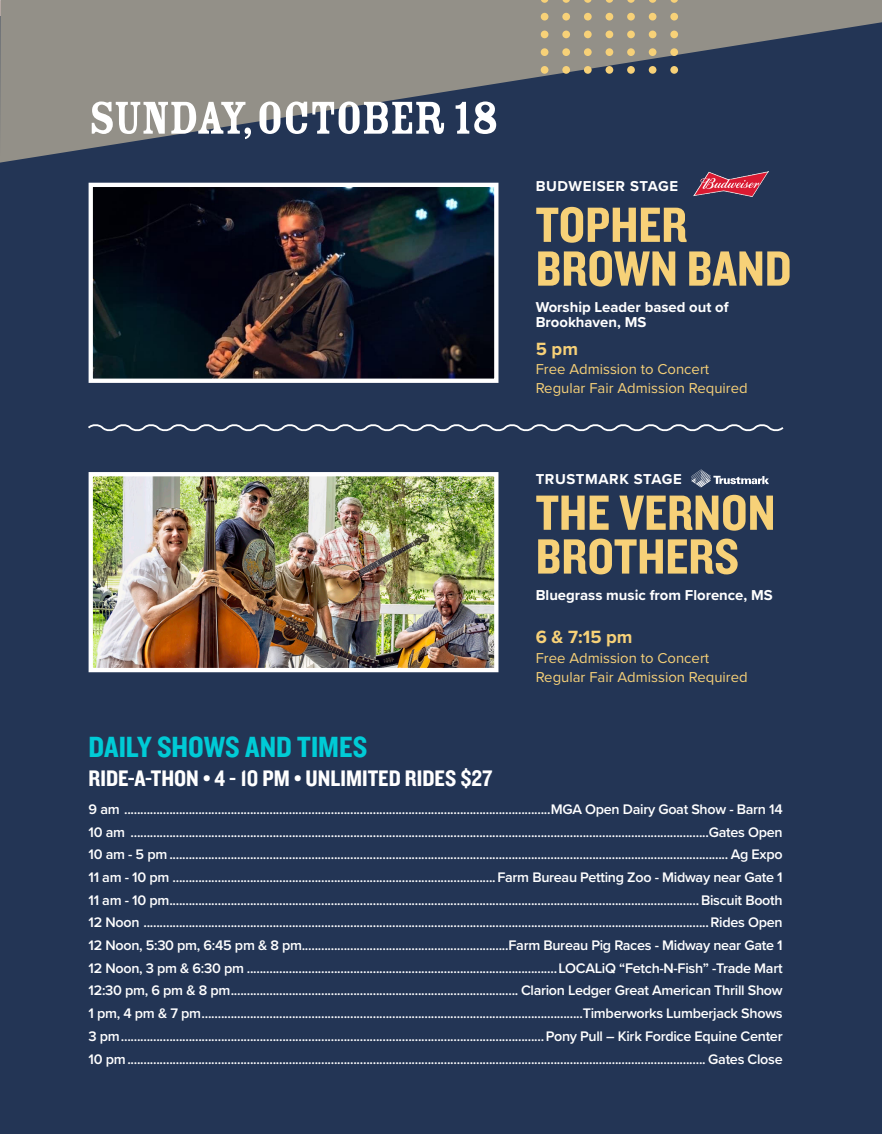
<style>
.page{position:relative;width:882px;height:1134px;background:#fff}
.page>*{position:absolute;margin:0;border:0;box-sizing:border-box;transform-origin:0 0}
.t1{font:51.27px/43.8px "Knockout HTF50 Welterweight";color:#f7d178}
.t2{font:50.57px "Rosewood Std Fill";letter-spacing:-.04em;color:#fff}
.t3{font:30.28px "Knockout HTF50 Welterweight";color:#00cbd6}
.t4{font:23.28px "Knockout HTF50 Welterweight";color:#fff}
.t5{font:700 18.38px "Proxima Nova";color:#f7d178}
.t6{font:14.88px/19.2px "Proxima Nova";color:#f7d178}
.t7{font:700 14.88px/15.8px "Proxima Nova";color:#fff}
.t8{font:700 14.88px "Proxima Nova";letter-spacing:.04em;color:#fff}
.t9{font:600 14.35px "Proxima Nova";letter-spacing:-.02em;color:#fff}
</style>
<div class="page">
<div style="left:0;top:17px;width:882px;height:1117px;background:#233555"></div>
<img style="left:94px;top:477px;width:399px;height:190px">
<div style="left:89px;top:472px;width:409px;height:200px;border:4px solid #fff"></div>
<img style="left:94px;top:188px;width:399px;height:190px">
<div style="left:89px;top:183px;width:409px;height:200px;border:4px solid #fff"></div>
<svg style="left:0;top:0;width:882px;height:163px;fill:#939088"></svg>
<svg style="left:541px;top:0;width:7px;height:3px"></svg>
<svg style="left:562px;top:0;width:8px;height:3px"></svg>
<svg style="left:584px;top:0;width:8px;height:3px"></svg>
<svg style="left:606px;top:0;width:7px;height:3px"></svg>
<svg style="left:627px;top:0;width:8px;height:3px"></svg>
<svg style="left:649px;top:0;width:7px;height:3px"></svg>
<svg style="left:670px;top:0;width:8px;height:3px"></svg>
<div style="left:541px;top:13px;width:7px;height:8px;background:#f7d178;border-radius:50%"></div>
<div style="left:562px;top:13px;width:8px;height:8px;background:#f7d178;border-radius:50%"></div>
<div style="left:584px;top:13px;width:8px;height:8px;background:#f7d178;border-radius:50%"></div>
<div style="left:606px;top:13px;width:7px;height:8px;background:#f7d178;border-radius:50%"></div>
<div style="left:627px;top:13px;width:8px;height:8px;background:#f7d178;border-radius:50%"></div>
<div style="left:649px;top:13px;width:7px;height:8px;background:#f7d178;border-radius:50%"></div>
<div style="left:670px;top:13px;width:8px;height:8px;background:#f7d178;border-radius:50%"></div>
<div style="left:541px;top:31px;width:7px;height:7px;background:#f7d178;border-radius:50%"></div>
<div style="left:562px;top:31px;width:8px;height:7px;background:#f7d178;border-radius:50%"></div>
<div style="left:584px;top:31px;width:8px;height:7px;background:#f7d178;border-radius:50%"></div>
<div style="left:606px;top:31px;width:7px;height:7px;background:#f7d178;border-radius:50%"></div>
<div style="left:627px;top:31px;width:8px;height:7px;background:#f7d178;border-radius:50%"></div>
<div style="left:649px;top:31px;width:7px;height:7px;background:#f7d178;border-radius:50%"></div>
<div style="left:670px;top:31px;width:8px;height:7px;background:#f7d178;border-radius:50%"></div>
<div style="left:541px;top:48px;width:7px;height:8px;background:#f7d178;border-radius:50%"></div>
<div style="left:562px;top:48px;width:8px;height:8px;background:#f7d178;border-radius:50%"></div>
<div style="left:584px;top:48px;width:8px;height:8px;background:#f7d178;border-radius:50%"></div>
<div style="left:606px;top:48px;width:7px;height:8px;background:#f7d178;border-radius:50%"></div>
<div style="left:627px;top:48px;width:8px;height:8px;background:#f7d178;border-radius:50%"></div>
<div style="left:649px;top:48px;width:7px;height:8px;background:#f7d178;border-radius:50%"></div>
<div style="left:670px;top:48px;width:8px;height:8px;background:#f7d178;border-radius:50%"></div>
<div style="left:541px;top:66px;width:7px;height:8px;background:#f7d178;border-radius:50%"></div>
<div style="left:562px;top:66px;width:8px;height:8px;background:#f7d178;border-radius:50%"></div>
<div style="left:584px;top:66px;width:8px;height:8px;background:#f7d178;border-radius:50%"></div>
<div style="left:606px;top:66px;width:7px;height:8px;background:#f7d178;border-radius:50%"></div>
<div style="left:627px;top:66px;width:8px;height:8px;background:#f7d178;border-radius:50%"></div>
<div style="left:649px;top:66px;width:7px;height:8px;background:#f7d178;border-radius:50%"></div>
<div style="left:670px;top:66px;width:8px;height:8px;background:#f7d178;border-radius:50%"></div>
<svg style="left:691px;top:469px;width:78px;height:18px"></svg>
<img style="left:693px;top:171px;width:75px;height:26px">
<svg style="left:88px;top:424px;width:696px;height:8px"></svg>
<p class="t2" style="left:89px;top:90px;width:413px">SUNDAY,OCTOBER 18</p>
<p class="t3" style="left:89px;top:732px;width:280px">DAILY SHOWS AND TIMES</p>
<p class="t4" style="left:89px;top:766px;width:405px">RIDE-A-THON • 4 - 10 PM • UNLIMITED RIDES $27</p>
<p class="t8" style="left:536px;top:175px;width:144px">BUDWEISER STAGE</p>
<p class="t1" style="left:536px;top:205px;width:257px">TOPHER<br>BROWN BAND</p>
<p class="t7" style="left:536px;top:298px;width:195px">Worship Leader based out of<br>Brookhaven, MS</p>
<p class="t5" style="left:536px;top:335px;width:44px">5 pm</p>
<p class="t6" style="left:536px;top:359px;width:214px">Free Admission to Concert<br>Regular Fair Admission Required</p>
<p class="t8" style="left:536px;top:468px;width:148px">TRUSTMARK STAGE</p>
<p class="t1" style="left:536px;top:493px;width:241px">THE VERNON<br>BROTHERS</p>
<p class="t7" style="left:536px;top:586px;width:239px">Bluegrass music from Florence, MS</p>
<p class="t5" style="left:536px;top:624px;width:98px">6 &amp; 7:15 pm</p>
<p class="t6" style="left:536px;top:647px;width:175px">Free Admission to Concert</p>
<p class="t6" style="left:536px;top:667px;width:214px">Regular Fair Admission Required</p>
<p class="t9" style="left:89px;top:798px;width:696px">9 am ....................................................................................................................................MGA Open Dairy Goat Show - Barn 14</p>
<p class="t9" style="left:89px;top:821px;width:696px">10 am ...................................................................................................................................................................................Gates Open</p>
<p class="t9" style="left:89px;top:844px;width:696px">10 am - 5 pm ............................................................................................................................................................................. Ag Expo</p>
<p class="t9" style="left:89px;top:866px;width:696px">11 am - 10 pm ....................................................................................................Farm Bureau Petting Zoo - Midway near Gate 1</p>
<p class="t9" style="left:89px;top:889px;width:696px">11 am - 10 pm....................................................................................................................................................................Biscuit Booth</p>
<p class="t9" style="left:89px;top:912px;width:696px">12 Noon ...............................................................................................................................................................................Rides Open</p>
<p class="t9" style="left:89px;top:935px;width:696px">12 Noon, 5:30 pm, 6:45 pm &amp; 8 pm................................................................Farm Bureau Pig Races - Midway near Gate 1</p>
<p class="t9" style="left:89px;top:957px;width:696px">12 Noon, 3 pm &amp; 6:30 pm ................................................................................................LOCALiQ “Fetch-N-Fish” -Trade Mart</p>
<p class="t9" style="left:89px;top:980px;width:696px">12:30 pm, 6 pm &amp; 8 pm......................................................................................... Clarion Ledger Great American Thrill Show</p>
<p class="t9" style="left:89px;top:1003px;width:696px">1 pm, 4 pm &amp; 7 pm......................................................................................................................Timberworks Lumberjack Shows</p>
<p class="t9" style="left:89px;top:1025px;width:696px">3 pm...................................................................................................................................Pony Pull – Kirk Fordice Equine Center</p>
<p class="t9" style="left:89px;top:1048px;width:696px">10 pm................................................................................................................................................................................... Gates Close</p>
</div>
